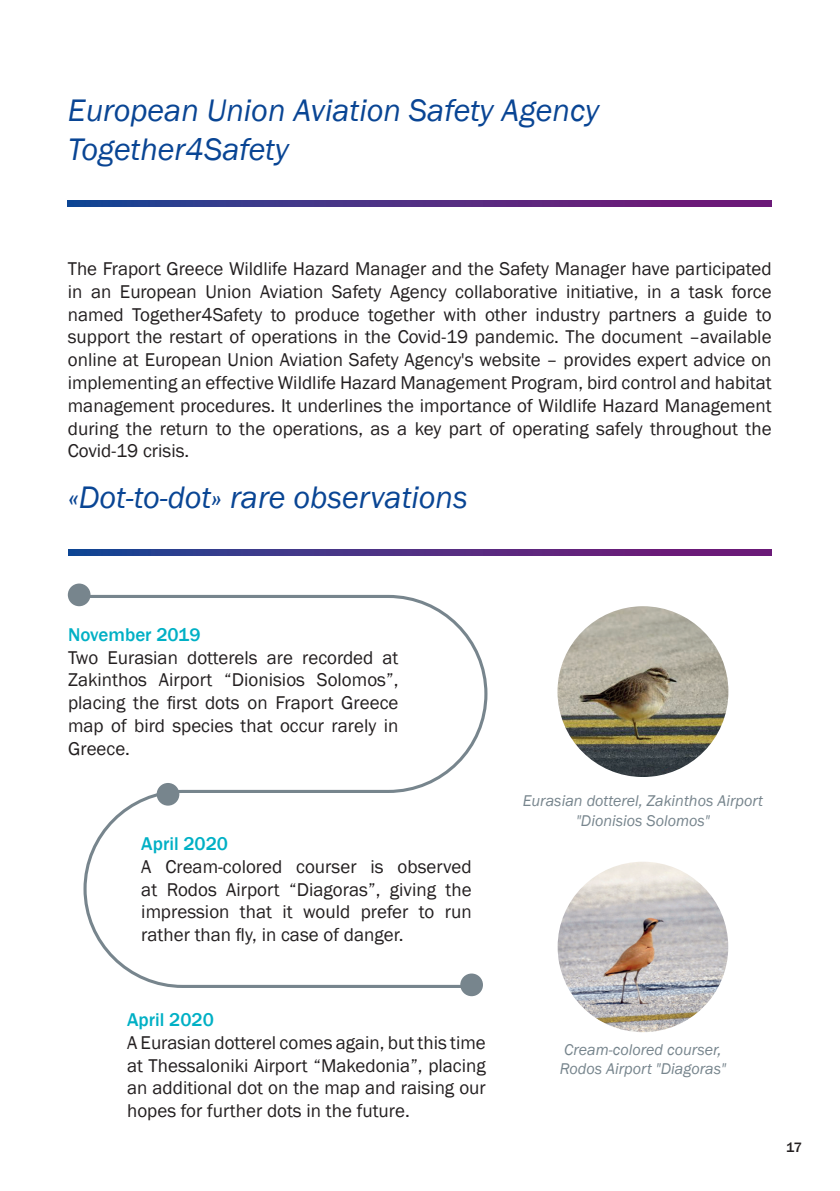
<style>
.page{position:relative;width:840px;height:1191px;background:#fff}
.page>*{position:absolute;margin:0;border:0;box-sizing:border-box;transform-origin:0 0}
.t1{font:italic 32px "Franklin Gothic";color:#094594}
.t2{font:19px/22.8px "Franklin Gothic";color:#231f20;text-align:justify}
.t3{font:500 19px "Franklin Gothic";color:#00b0c5}
.t4{font:italic 16px/19.2px "Franklin Gothic";color:#77858d;text-align:center}
.t5{font:500 14px "Franklin Gothic";color:#231f20}
</style>
<div class="page">
<svg style="left:68px;top:201px;width:703px;height:6px"></svg>
<img style="left:557px;top:606px;width:171px;height:171px;border-radius:85px">
<img style="left:557px;top:861px;width:170px;height:171px;border-radius:85px">
<svg style="left:68px;top:550px;width:703px;height:5px"></svg>
<svg style="left:79px;top:595px;width:408px;height:393px"></svg>
<div style="left:156px;top:783px;width:23px;height:22px;background:#77858d;border-radius:50%"></div>
<div style="left:460px;top:973px;width:22px;height:23px;background:#77858d;border-radius:50%"></div>
<div style="left:68px;top:583px;width:22px;height:23px;background:#77858d;border-radius:50%"></div>
<p class="t1" style="left:68px;top:90px;width:532px">European Union Aviation Safety Agency</p>
<p class="t1" style="left:68px;top:129px;width:222px">Together4Safety</p>
<p class="t2" style="left:68px;top:258px;width:705px">The Fraport Greece Wildlife Hazard Manager and the Safety Manager have participated in an European Union Aviation Safety Agency collaborative initiative, in a task force named Together4Safety to produce together with other industry partners a guide to support the restart of operations in the Covid-19 pandemic. The document –available online at European Union Aviation Safety Agency's website – provides expert advice on implementing an effective Wildlife Hazard Management Program, bird control and habitat management procedures. It underlines the importance of Wildlife Hazard Management during the return to the operations, as a key part of operating safely throughout the Covid-19 crisis.</p>
<p class="t1" style="left:68px;top:477px;width:401px">«Dot-to-dot» rare observations</p>
<p class="t3" style="left:68px;top:622px;width:134px">November 2019</p>
<p class="t2" style="left:68px;top:646px;width:331px">Two Eurasian dotterels are recorded at Zakinthos Airport “Dionisios Solomos”, placing the first dots οn Fraport Greece map of bird species that occur rarely in Greece.</p>
<p class="t3" style="left:141px;top:832px;width:88px">April 2020</p>
<p class="t2" style="left:141px;top:855px;width:331px">A Cream-colored courser is observed at Rodos Airport “Diagoras”, giving the impression that it would prefer to run rather than fly, in case of danger.</p>
<p class="t3" style="left:127px;top:1008px;width:88px">April 2020</p>
<p class="t2" style="left:127px;top:1031px;width:360px">A Eurasian dotterel comes again, but this time at Thessaloniki Airport “Makedonia”, placing an additional dot on the map and raising our hopes for further dots in the future.</p>
<p class="t4" style="left:522px;top:791px;width:242px">Eurasian dotterel, Zakinthos Airport "Dionisios Solomos"</p>
<p class="t4" style="left:564px;top:1040px;width:159px">Cream-colored courser,</p>
<p class="t4" style="left:559px;top:1059px;width:168px">Rodos Airport "Diagoras"</p>
<p class="t5" style="left:785px;top:1138px;width:17px">17</p>
</div>
